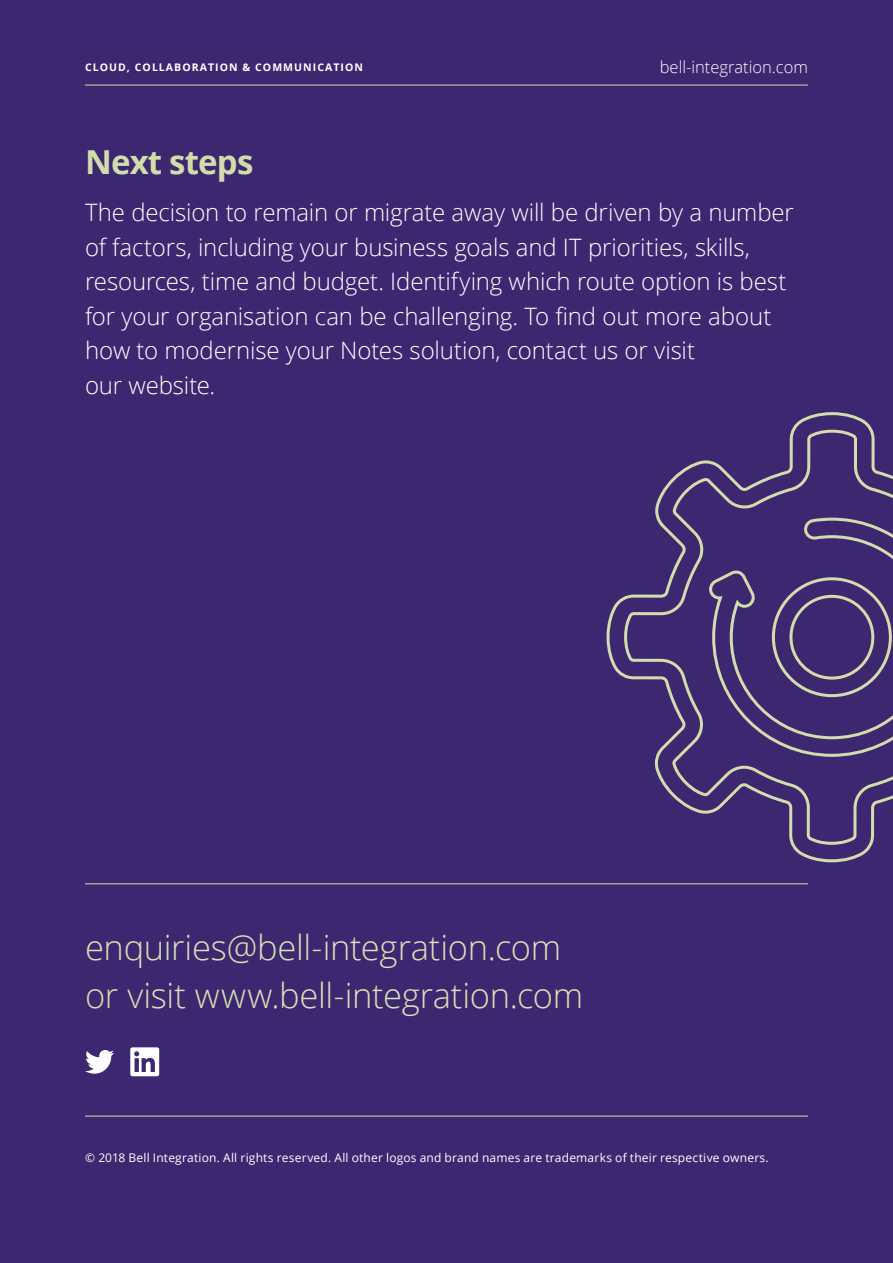
<style>
.page{position:relative;width:893px;height:1263px;background:#3d2771}
.page>*{position:absolute;margin:0;border:0;box-sizing:border-box;transform-origin:0 0}
.t1{font:300 34.5px/48px "Open Sans";letter-spacing:-.01em;color:#d6e1b4}
.t2{font:700 33px "Open Sans";letter-spacing:-.025em;color:#d1deab}
.t3{font:300 24px/34.5px "Open Sans";letter-spacing:-.005em;color:#fff}
.t4{font:300 16.5px "Open Sans";color:#fff}
.t5{font:12px "Open Sans";letter-spacing:.015em;color:#fff}
.t6{font:700 10.5px "Open Sans";letter-spacing:.1em;color:#fff}
.s1{color:#d1deab}
</style>
<div class="page">
<hr style="left:85px;top:85px;width:723px;height:1px;background:#d1deab">
<hr style="left:85px;top:883px;width:723px;height:1px;background:#d1deab">
<hr style="left:85px;top:1116px;width:723px;height:1px;background:#d1deab">
<svg style="left:85px;top:1050px;width:29px;height:24px"></svg>
<svg style="left:130px;top:1047px;width:29px;height:29px"></svg>
<svg style="left:605px;top:84px;width:288px;height:779px"></svg>
<p class="t6" style="left:85px;top:59px;width:279px">CLOUD, COLLABORATION &amp; COMMUNICATION</p>
<p class="t4" style="left:660px;top:56px;width:150px">bell-integration.com</p>
<h2 class="t2" style="left:85px;top:139px;width:170px">Next steps</h2>
<p class="t3" style="left:85px;top:195px;width:710px">The decision to remain or migrate away will be driven by a number of factors, including your business goals and IT priorities, skills, resources, time and budget. Identifying which route option is best for your organisation can be challenging. To find out more about how to modernise your Notes solution, contact us or visit<br>our website.</p>
<h1 class="t1" style="left:85px;top:922px;width:500px">enquiries@bell-integration.com <span class="s1">or</span> visit www.bell-integration.com</h1>
<p class="t5" style="left:85px;top:1149px;width:685px">© 2018 Bell Integration. All rights reserved. All other logos and brand names are trademarks of their respective owners.</p>
</div>
